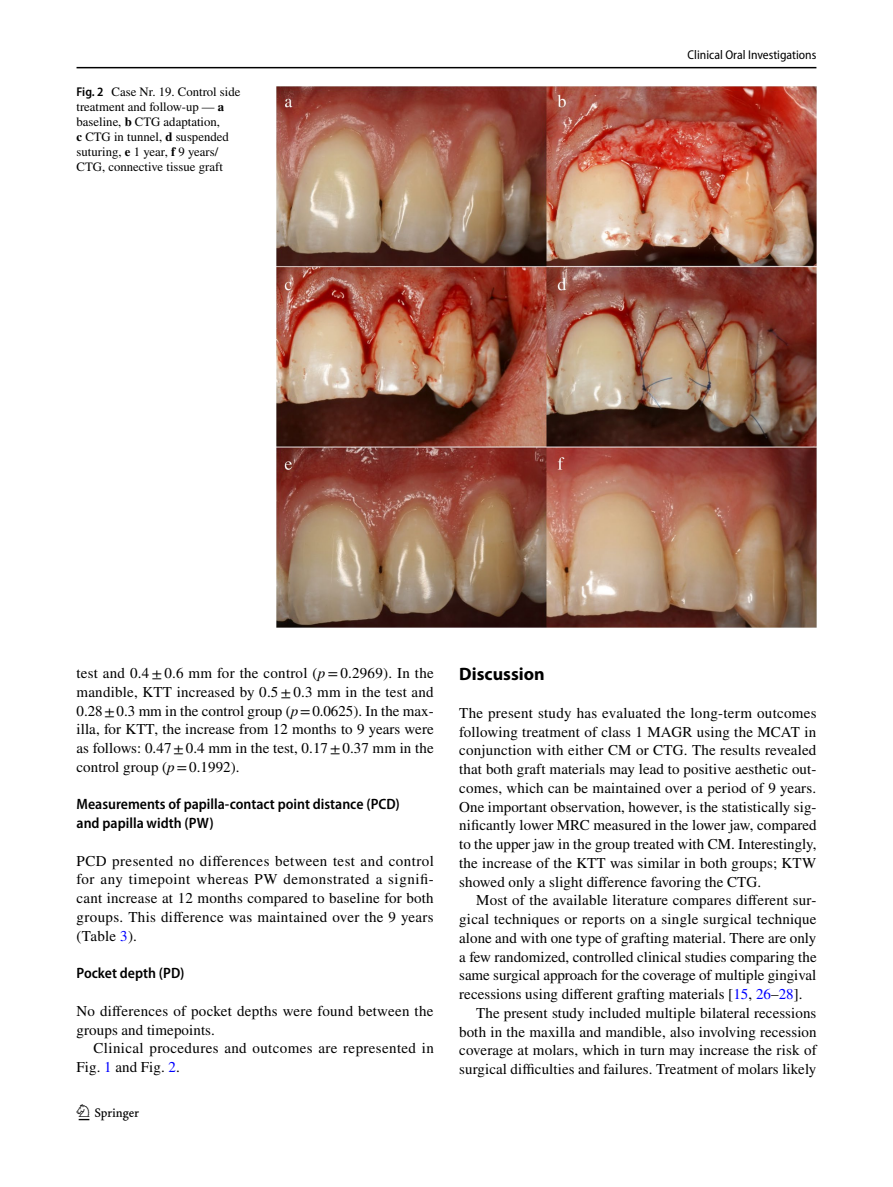
<style>
.page{position:relative;width:893px;height:1187px;background:#fff}
.page>*{position:absolute;margin:0;border:0;box-sizing:border-box;transform-origin:0 0}
.t1{font:22.5px "Springnew Regular 2";color:#000}
.t2{font:700 18px "Myriad Pro";color:#000}
.t3{font:15px/18.8px "STIX";letter-spacing:.005em;color:#000;text-align:justify}
.t4{font:600 semi-condensed 15px/18.8px "Myriad Pro";color:#000}
.t5{font:15px/18.8px "STIX";letter-spacing:.025em;color:#000}
.t6{font:12.75px/15px "STIX";color:#000}
.t7{font:semi-condensed 12.75px "Myriad Pro";color:#000}
.s1{font-family:"Myriad Pro";font-weight:600;font-stretch:semi-condensed}
.s2{font-weight:700}
.s3{font-style:italic}
.s4{color:#00f}
</style>
<div class="page">
<hr style="left:77px;top:67px;width:739px;height:1px;background:#000">
<img style="left:276px;top:87px;width:540px;height:540px">
<p class="t6" style="left:77px;top:85px;width:165px"><span class="s1">Fig. 2</span> Case Nr. 19. Control side treatment and follow-up — <span class="s2">a </span>baseline, <span class="s2">b</span> CTG adaptation,<br><span class="s2">c</span> CTG in tunnel, <span class="s2">d</span> suspended suturing, <span class="s2">e</span> 1 year, <span class="s2">f</span> 9 years/<br>CTG, connective tissue graft</p>
<p class="t7" style="left:688px;top:48px;width:130px">Clinical Oral Investigations</p>
<p class="t3" style="left:77px;top:664px;width:359px">test and 0.4±0.6 mm for the control (<span class="s3">p</span>=0.2969). In the mandible, KTT increased by 0.5±0.3 mm in the test and 0.28±0.3 mm in the control group (<span class="s3">p</span>=0.0625). In the max&shy;illa, for KTT, the increase from 12 months to 9 years were as follows: 0.47±0.4 mm in the test, 0.17±0.37 mm in the control group (<span class="s3">p</span>=0.1992).</p>
<p class="t4" style="left:77px;top:795px;width:325px">Measurements of papilla‑contact point distance (PCD) and papilla width (PW)</p>
<p class="t3" style="left:77px;top:852px;width:359px">PCD presented no differences between test and control for any timepoint whereas PW demonstrated a signifi&shy;cant increase at 12 months compared to baseline for both groups. This difference was maintained over the 9 years (Table <span class="s4">3</span>).</p>
<p class="t4" style="left:77px;top:964px;width:109px">Pocket depth (PD)</p>
<p class="t3" style="left:77px;top:1002px;width:359px">No differences of pocket depths were found between the groups and timepoints.</p>
<p class="t5" style="left:77px;top:1039px;width:359px;text-indent:17px">Clinical procedures and outcomes are represented in<br>Fig. <span class="s4">1</span> and Fig. <span class="s4">2</span>.</p>
<h1 class="t1" style="left:79px;top:1104px;width:62px">1 3</h1>
<p class="t2" style="left:459px;top:662px;width:87px">Discussion</p>
<p class="t3" style="left:459px;top:704px;width:359px">The present study has evaluated the long-term outcomes following treatment of class 1 MAGR using the MCAT in conjunction with either CM or CTG. The results revealed that both graft materials may lead to positive aesthetic out&shy;comes, which can be maintained over a period of 9 years.<br>One important observation, however, is the statistically sig&shy;nificantly lower MRC measured in the lower jaw, compared to the upper jaw in the group treated with CM. Interestingly, the increase of the KTT was similar in both groups; KTW showed only a slight difference favoring the CTG.</p>
<p class="t3" style="left:476px;top:891px;width:342px">Most of the available literature compares different sur-</p>
<p class="t3" style="left:459px;top:910px;width:359px">gical techniques or reports on a single surgical technique</p>
<p class="t3" style="left:459px;top:929px;width:359px">alone and with one type of grafting material. There are only</p>
<p class="t3" style="left:459px;top:948px;width:359px">a few randomized, controlled clinical studies comparing the</p>
<p class="t3" style="left:459px;top:966px;width:359px">same surgical approach for the coverage of multiple gingival</p>
<p class="t3" style="left:459px;top:985px;width:345px">recessions using different grafting materials [<span class="s4">15</span>, <span class="s4">26</span>–<span class="s4">28</span>].</p>
<p class="t3" style="left:476px;top:1004px;width:342px">The present study included multiple bilateral recessions</p>
<p class="t3" style="left:459px;top:1023px;width:359px">both in the maxilla and mandible, also involving recession</p>
<p class="t3" style="left:459px;top:1041px;width:359px">coverage at molars, which in turn may increase the risk of</p>
<p class="t3" style="left:459px;top:1060px;width:359px">surgical difficulties and failures. Treatment of molars likely</p>
</div>
